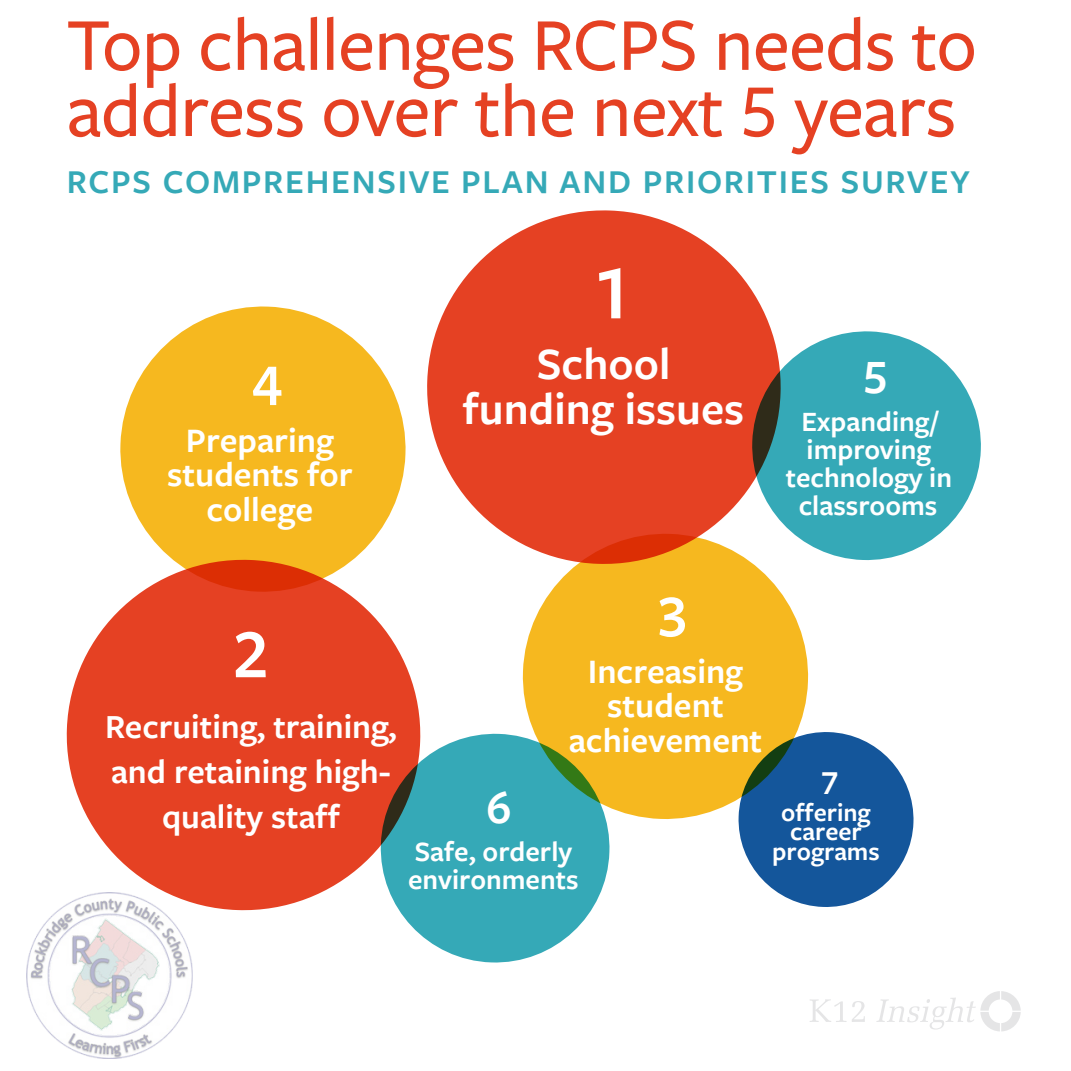
<style>
.page{position:relative;width:1071px;height:1071px;background:#fff}
.page>*{position:absolute;margin:0;border:0;box-sizing:border-box;transform-origin:0 0}
.t1{font:600 79.8px "Freight Sans Pro";color:#fff}
.t2{font:500 77.35px/66.1px "Freight Sans Pro";letter-spacing:-.015em;color:#e54123}
.t3{font:600 71.75px "Freight Sans Pro";color:#fff}
.t4{font:600 61.25px "Freight Sans Pro";color:#fff}
.t5{font:600 49.88px "Freight Sans Pro";color:#fff}
.t6{font:600 46.38px/45px "Freight Sans Pro";color:#fff;text-align:center}
.t7{font:600 35.7px/34.5px "Freight Sans Pro";color:#fff;text-align:center}
.t8{font:600 35px/45px "Freight Sans Pro";color:#fff;text-align:center}
.t9{font:600 34.65px "Freight Sans Pro";letter-spacing:.05em;color:#35a9b7}
.t10{font:600 29.05px/28.2px "Freight Sans Pro";color:#fff}
.t11{font:600 26.25px/19.4px "Freight Sans Pro";color:#fff;text-align:center}
</style>
<div class="page">
<svg style="left:120px;top:306px;width:286px;height:251px;fill:#f6b81f"></svg>
<svg style="left:522px;top:567px;width:287px;height:252px;background:#f6bd31"></svg>
<svg style="left:427px;top:210px;width:344px;height:357px;fill:#e54123"></svg>
<svg style="left:66px;top:557px;width:355px;height:354px;fill:#e54123"></svg>
<svg style="left:379px;top:732px;width:233px;height:231px;background:#62adac"></svg>
<svg style="left:750px;top:329px;width:231px;height:233px;fill:#35a9b7"></svg>
<svg style="left:737px;top:730px;width:177px;height:177px"></svg>
<img style="left:26px;top:893px;width:166px;height:166px">
<svg style="left:810px;top:991px;width:211px;height:40px"></svg>
<p class="t2" style="left:67px;top:9px;width:912px">Top challenges RCPS needs to address over the next 5 years</p>
<p class="t9" style="left:67px;top:158px;width:905px">RCPS COMPREHENSIVE PLAN AND PRIORITIES SURVEY</p>
<p class="t4" style="left:252px;top:344px;width:32px">4</p>
<p class="t7" style="left:167px;top:422px;width:187px">Preparing students for college</p>
<p class="t1" style="left:593px;top:238px;width:41px">1</p>
<p class="t6" style="left:463px;top:340px;width:283px">School funding issues</p>
<p class="t5" style="left:863px;top:343px;width:26px">5</p>
<p class="t10" style="left:786px;top:406px;width:168px;text-align:center">Expanding/ improving technology in classrooms</p>
<p class="t3" style="left:233px;top:605px;width:37px">2</p>
<p class="t8" style="left:105px;top:703px;width:293px">Recruiting, training, and retaining high&shy;quality staff</p>
<p class="t4" style="left:657px;top:575px;width:32px">3</p>
<p class="t7" style="left:569px;top:653px;width:195px">Increasing student achievement</p>
<p class="t5" style="left:487px;top:772px;width:26px">6</p>
<p class="t10" style="left:408px;top:836px;width:172px">Safe, orderly environments</p>
<p class="t8" style="left:821px;top:759px;width:19px">7</p>
<p class="t11" style="left:772px;top:801px;width:109px">offering career programs</p>
</div>
